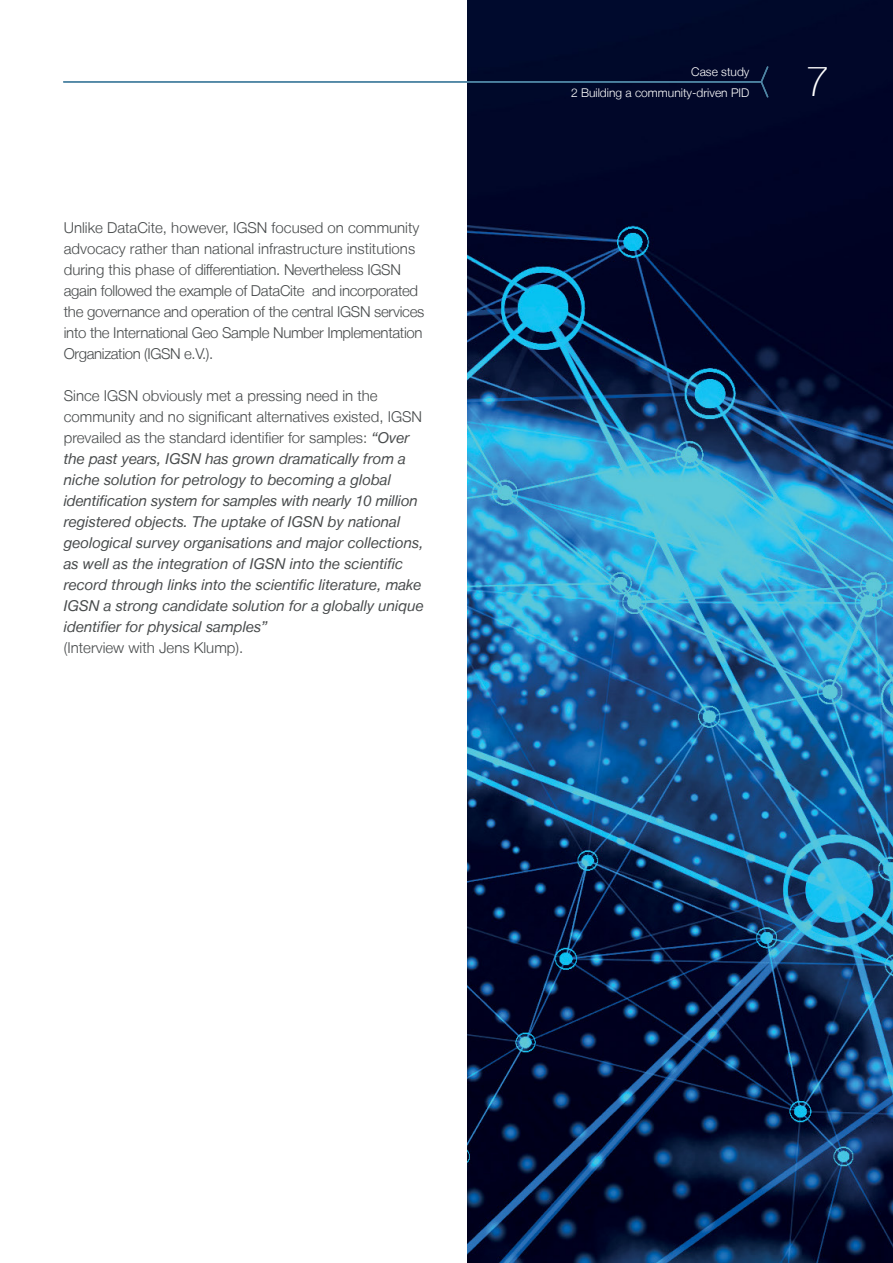
<style>
.page{position:relative;width:893px;height:1263px;background:#fff}
.page>*{position:absolute;margin:0;border:0;box-sizing:border-box;transform-origin:0 0}
.t1{font:100 42px "Helvetica Neue LT";color:#fff}
.Body_copy{font:italic 15px/21px "Helvetica Neue LT";color:#484b4c}
.Body_copy-2{font:300 15px/21px "Helvetica Neue LT";letter-spacing:-.02em;color:#484b4c}
.Body_copy-3{font:300 15px "Helvetica Neue LT";color:#484b4c}
.t2{font:300 12px/21px "Helvetica Neue LT";color:#fff;text-align:right}
.s1{font-weight:300;font-style:normal}
.s2{font-family:"Helvetica Neue LT Light 2";font-style:normal}
.s3{font-family:"Helvetica Neue LT Italic 2";font-style:normal}
</style>
<div class="page">
<img style="left:468px;top:0;width:425px;height:1263px">
<hr style="left:64px;top:81px;width:697px;height:2px;background:#4e85a4">
<svg style="left:760px;top:65px;width:10px;height:34px"></svg>
<p class="Body_copy-2" style="left:64px;top:217px;width:362px">Unlike DataCite, however, IGSN focused on community advocacy rather than national infrastructure institutions during this phase of differentiation. Nevertheless IGSN again followed the example of DataCite and incorporated the governance and operation of the central IGSN services into the International Geo Sample Number Implementation Organization (IGSN e.V.).</p>
<p class="Body_copy" style="left:64px;top:385px;width:362px"><span class="s1">Since IGSN obviously met a pressing need in the </span><span class="s2">community and no significant alternatives existed, IGSN prevailed as the standard identifier for samples:</span> <span class="s3">“Over </span>the past years, IGSN has grown dramatically from a <span class="s3">niche solution for petrology to becoming a global </span>identification system for samples with nearly 10 million registered objects. The uptake of IGSN by national <span class="s3">geological survey organisations and major collections, </span>as well as the integration of IGSN into the scientific record through links into the scientific literature, make IGSN a strong candidate solution for a globally unique identifier for physical samples”</p>
<p class="Body_copy-3" style="left:64px;top:639px;width:181px">(Interview with Jens Klump).</p>
<p class="t2" style="left:571px;top:61px;width:180px">Case study<br>2 Building a community-driven PID</p>
<h1 class="t1" style="left:806px;top:57px;width:25px">7</h1>
</div>
